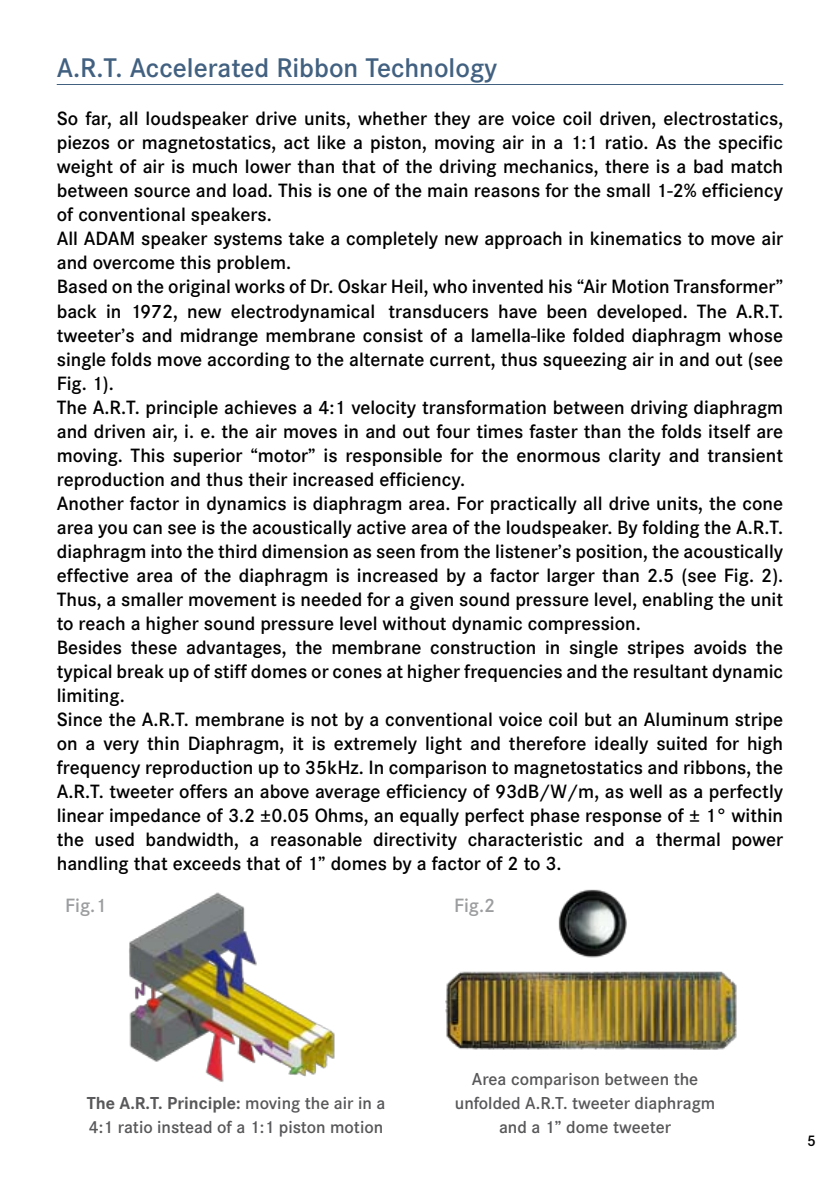
<style>
.page{position:relative;width:840px;height:1191px;background:#fff}
.page>*{position:absolute;margin:0;border:0;box-sizing:border-box;transform-origin:0 0}
.t1{font:600 28px "Corporate S";color:#426181}
.t2{font:600 20px/24px "Corporate S";color:#000}
.t3{font:600 20px "Corporate S";color:#9c9d9f}
.t4{font:600 18px/24px "Corporate S";color:#58585a;text-align:center}
.t5{font:600 16px "Corporate S";color:#000}
.s1{font-weight:700}
</style>
<div class="page">
<hr style="left:57px;top:84px;width:725px;height:1px;background:#426181">
<img style="left:129px;top:892px;width:206px;height:190px">
<img style="left:445px;top:889px;width:292px;height:161px">
<h1 class="t1" style="left:57px;top:52px;width:442px">A.R.T. Accelerated Ribbon Technology</h1>
<p class="t2" style="left:57px;top:107px;width:727px">So far, all loudspeaker drive units, whether they are voice coil driven, electrostatics, piezos or magnetostatics, act like a piston, moving air in a 1:1 ratio. As the specific weight of air is much lower than that of the driving mechanics, there is a bad match between source and load. This is one of the main reasons for the small 1-2% efficiency of conventional speakers.<br>All ADAM speaker systems take a completely new approach in kinematics to move air and overcome this problem.<br>Based on the original works of Dr. Oskar Heil, who invented his “Air Motion Transformer” back in 1972, new electrodynamical transducers have been developed. The A.R.T. tweeter’s and midrange membrane consist of a lamella-like folded diaphragm whose single folds move according to the alternate current, thus squeezing air in and out (see Fig. 1).<br>The A.R.T. principle achieves a 4:1 velocity transformation between driving diaphragm and driven air, i. e. the air moves in and out four times faster than the folds itself are moving. This superior “motor” is responsible for the enormous clarity and transient reproduction and thus their increased efficiency.<br>Another factor in dynamics is diaphragm area. For practically all drive units, the cone area you can see is the acoustically active area of the loudspeaker. By folding the A.R.T. diaphragm into the third dimension as seen from the listener’s position, the acoustically effective area of the diaphragm is increased by a factor larger than 2.5 (see Fig. 2).<br>Thus, a smaller movement is needed for a given sound pressure level, enabling the unit to reach a higher sound pressure level without dynamic compression.<br>Besides these advantages, the membrane construction in single stripes avoids the typical break up of stiff domes or cones at higher frequencies and the resultant dynamic limiting.<br>Since the A.R.T. membrane is not by a conventional voice coil but an Aluminum stripe on a very thin Diaphragm, it is extremely light and therefore ideally suited for high frequency reproduction up to 35kHz. In comparison to magnetostatics and ribbons, the A.R.T. tweeter offers an above average efficiency of 93dB/W/m, as well as a perfectly linear impedance of 3.2 ±0.05 Ohms, an equally perfect phase response of ± 1° within the used bandwidth, a reasonable directivity characteristic and a thermal power handling that exceeds that of 1” domes by a factor of 2 to 3.</p>
<p class="t3" style="left:65px;top:894px;width:43px">Fig.1</p>
<p class="t3" style="left:454px;top:894px;width:43px">Fig.2</p>
<p class="t4" style="left:87px;top:1091px;width:300px;text-align:left"><span class="s1">The A.R.T. Principle:</span> moving the air in a<br>4:1 ratio instead of a 1:1 piston motion</p>
<p class="t4" style="left:454px;top:1067px;width:262px">Area comparison between the unfolded A.R.T. tweeter diaphragm and a 1” dome tweeter</p>
<p class="t5" style="left:806px;top:1131px;width:10px">5</p>
</div>
